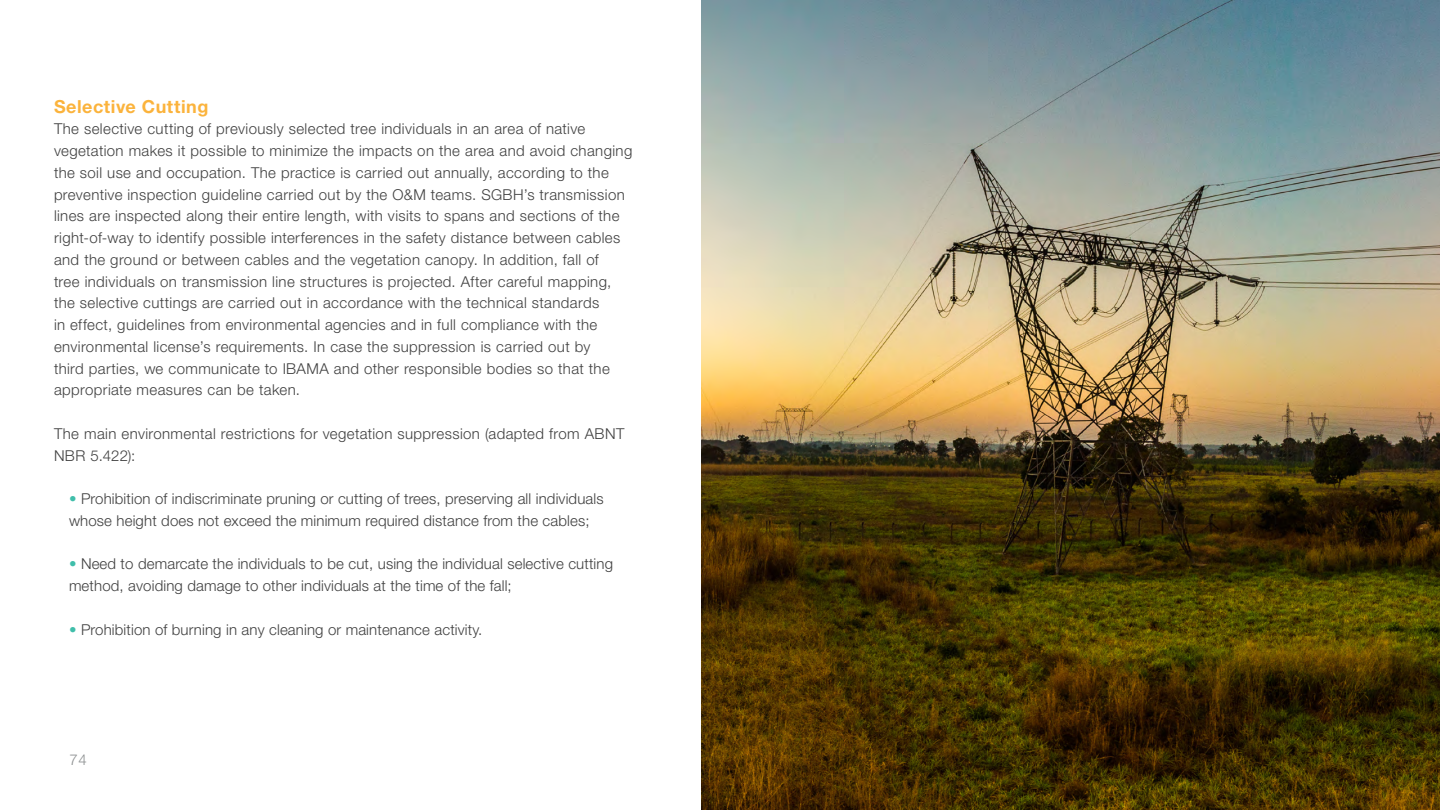
<style>
.page{position:relative;width:1440px;height:810px;background:#fff}
.page>*{position:absolute;margin:0;border:0;box-sizing:border-box;transform-origin:0 0}
.t1{font:700 18px "Helvetica Neue LT Std";letter-spacing:.03em;color:#fbb33c}
.t2{font:300 15px/21.8px "Helvetica Neue LT Std";letter-spacing:.025em;color:#404040}
.t3{font:300 15px "Helvetica Neue LT Std";color:#8d9091}
.s1{font-weight:500;color:#40beaa}
</style>
<div class="page">
<img style="left:701px;top:0;width:739px;height:810px">
<p class="t1" style="left:54px;top:95px;width:156px">Selective Cutting</p>
<p class="t2" style="left:54px;top:118px;width:580px">The selective cutting of previously selected tree individuals in an area of native vegetation makes it possible to minimize the impacts on the area and avoid changing the soil use and occupation. The practice is carried out annually, according to the preventive inspection guideline carried out by the O&amp;M teams. SGBH’s transmission lines are inspected along their entire length, with visits to spans and sections of the right-of-way to identify possible interferences in the safety distance between cables and the ground or between cables and the vegetation canopy. In addition, fall of<br>tree individuals on transmission line structures is projected. After careful mapping, the selective cuttings are carried out in accordance with the technical standards<br>in effect, guidelines from environmental agencies and in full compliance with the environmental license’s requirements. In case the suppression is carried out by<br>third parties, we communicate to IBAMA and other responsible bodies so that the appropriate measures can be taken.</p>
<p class="t2" style="left:54px;top:422px;width:572px">The main environmental restrictions for vegetation suppression (adapted from ABNT<br>NBR 5.422):</p>
<p class="t2" style="left:69px;top:487px;width:536px"><span class="s1">•</span> Prohibition of indiscriminate pruning or cutting of trees, preserving all individuals whose height does not exceed the minimum required distance from the cables;</p>
<p class="t2" style="left:69px;top:553px;width:546px"><span class="s1">•</span> Need to demarcate the individuals to be cut, using the individual selective cutting method, avoiding damage to other individuals at the time of the fall;</p>
<p class="t2" style="left:69px;top:618px;width:415px"><span class="s1">•</span> Prohibition of burning in any cleaning or maintenance activity.</p>
<p class="t3" style="left:70px;top:751px;width:19px">74</p>
</div>
